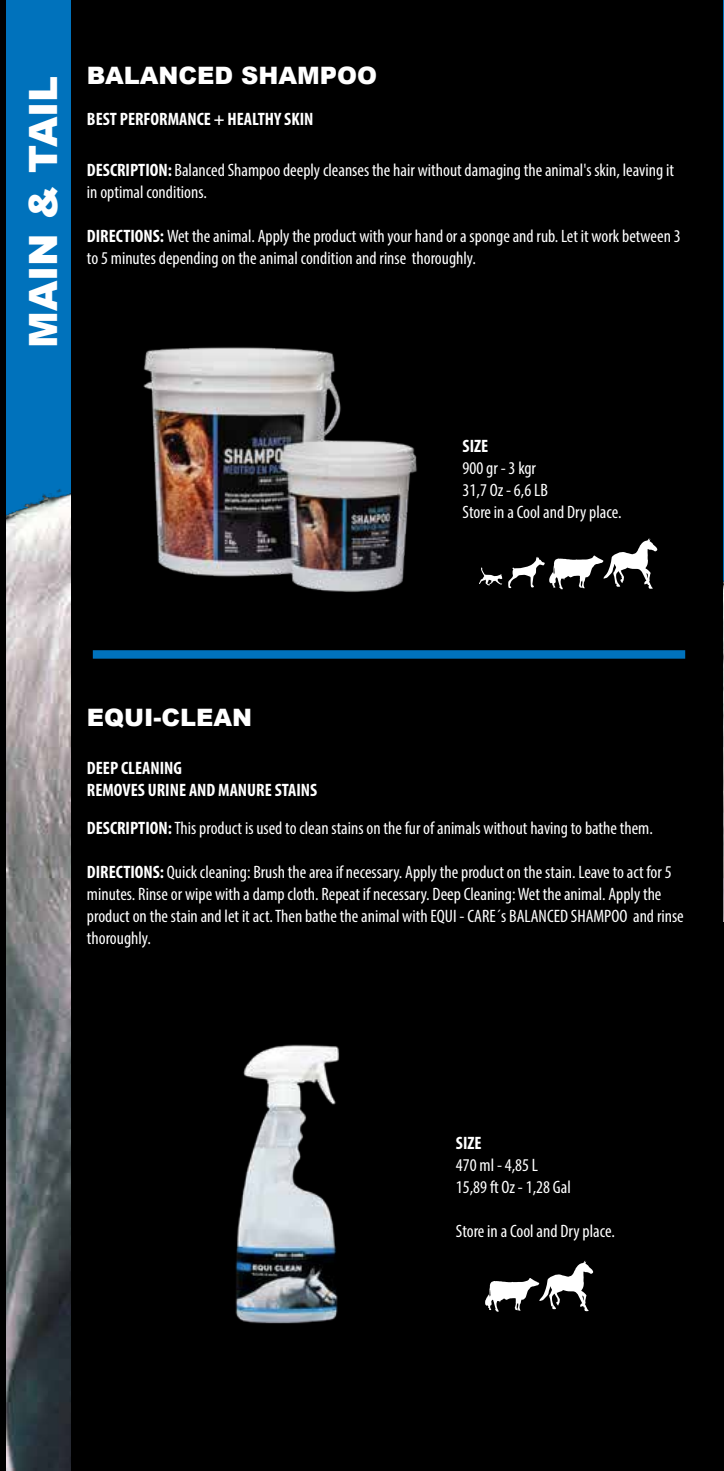
<style>
.page{position:relative;width:724px;height:1471px;background:#000}
.page>*{position:absolute;margin:0;border:0;box-sizing:border-box;transform-origin:0 0}
.t1{font:900 39px "Arial";color:#fff}
.t2{font:900 24px "Arial";color:#fff}
.t3{font:condensed 18px/22px "Myriad Pro";color:#fff}
.t4{font:700 condensed 18px/22px "Myriad Pro";color:#fff}
.s1{font-weight:700}
</style>
<div class="page">
<div style="left:6px;top:0;width:65px;height:1471px;background:#0072bc"></div>
<img style="left:6px;top:489px;width:65px;height:982px">
<img style="left:723px;top:136px;width:1px;height:785px">
<svg style="left:479px;top:567px;width:23px;height:18px"></svg>
<div style="left:93px;top:650px;width:592px;height:9px;background:#0072bc;border:2px solid #0072bc"></div>
<svg style="left:508px;top:538px;width:150px;height:51px"></svg>
<svg style="left:485px;top:1260px;width:109px;height:52px"></svg>
<img style="left:143px;top:347px;width:274px;height:245px">
<img style="left:235px;top:1044px;width:104px;height:280px">
<h1 class="t1" style="left:15px;top:348px;width:274px;rotate:-90deg">MAIN &amp; TAIL</h1>
<h2 class="t2" style="left:87px;top:58px;width:292px">BALANCED SHAMPOO</h2>
<p class="t4" style="left:87px;top:107px;width:228px">BEST PERFORMANCE + HEALTHY SKIN</p>
<p class="t3" style="left:87px;top:159px;width:588px"><span class="s1">DESCRIPTION:</span> Balanced Shampoo deeply cleanses the hair without damaging the animal's skin, leaving it in optimal conditions.</p>
<p class="t3" style="left:87px;top:225px;width:595px"><span class="s1">DIRECTIONS:</span> Wet the animal. Apply the product with your hand or a sponge and rub. Let it work between 3 to 5 minutes depending on the animal condition and rinse thoroughly.</p>
<p class="t4" style="left:463px;top:434px;width:27px">SIZE</p>
<p class="t3" style="left:463px;top:456px;width:160px">900 gr - 3 kgr<br>31,7 Oz - 6,6 LB<br>Store in a Cool and Dry place.</p>
<h2 class="t2" style="left:87px;top:700px;width:167px">EQUI-CLEAN</h2>
<p class="t4" style="left:87px;top:756px;width:232px">DEEP CLEANING<br>REMOVES URINE AND MANURE STAINS</p>
<p class="t3" style="left:87px;top:817px;width:567px"><span class="s1">DESCRIPTION:</span>This product is used to clean stains on the fur of animals without having to bathe them.</p>
<p class="t3" style="left:87px;top:861px;width:598px"><span class="s1">DIRECTIONS:</span> Quick cleaning: Brush the area if necessary. Apply the product on the stain. Leave to act for 5 minutes. Rinse or wipe with a damp cloth. Repeat if necessary. Deep Cleaning: Wet the animal. Apply the product on the stain and let it act. Then bathe the animal with EQUI - CARE´s BALANCED SHAMPOO and rinse thoroughly.</p>
<p class="t4" style="left:456px;top:1132px;width:27px">SIZE</p>
<p class="t3" style="left:456px;top:1154px;width:116px">470 ml - 4,85 L<br>15,89 ft Oz - 1,28 Gal</p>
<p class="t3" style="left:456px;top:1220px;width:160px">Store in a Cool and Dry place.</p>
</div>
